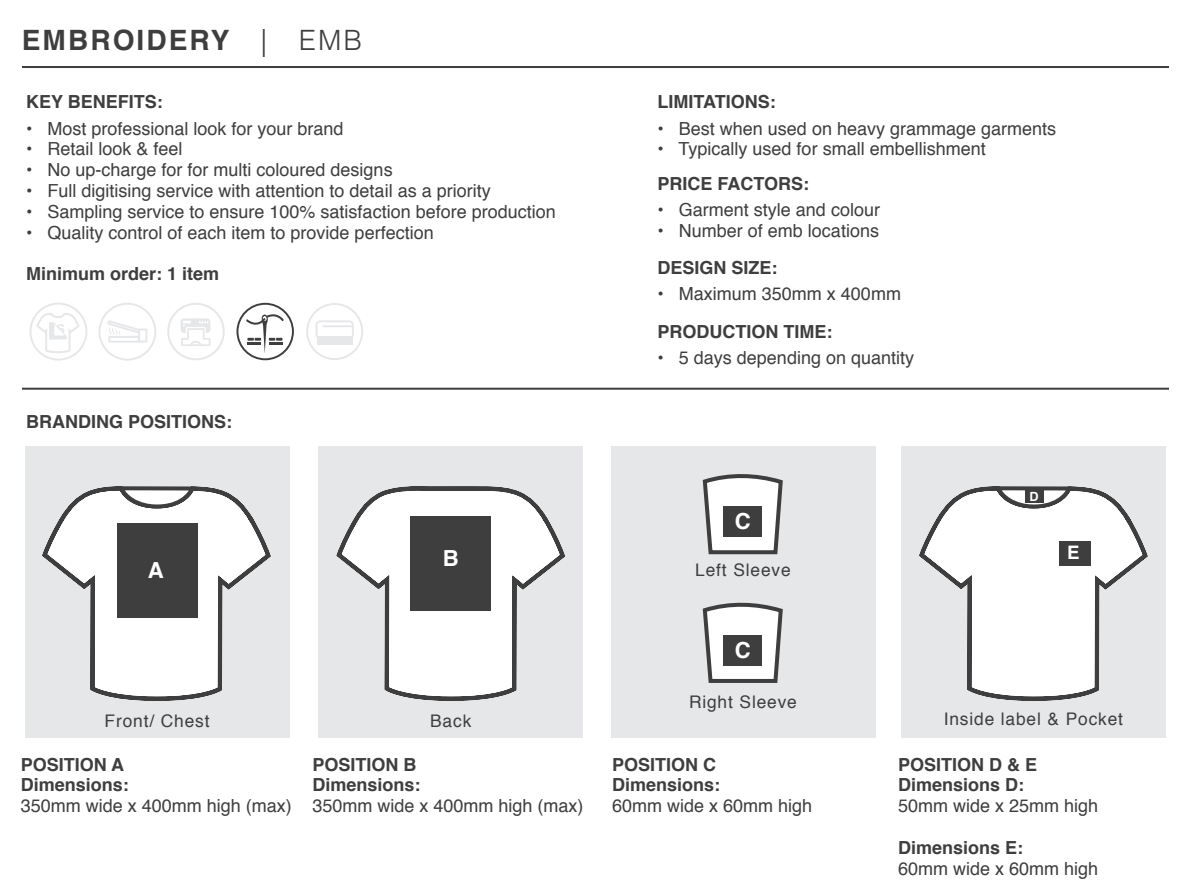
<style>
.page{position:relative;width:1191px;height:895px;background:#fff}
.page>*{position:absolute;margin:0;border:0;box-sizing:border-box;transform-origin:0 0}
.t1{font:700 28px "Helvetica";letter-spacing:.075em;color:#3e3e3f}
.t2{font:700 22.2px "Helvetica";color:#fff}
.t3{font:700 18.6px "Helvetica";color:#fff}
.t4{font:18px "Helvetica";color:#3e3e3f}
.t5{font:700 18px/20.8px "Helvetica";color:#3e3e3f}
.t6{font:17.4px "Helvetica";letter-spacing:.05em;color:#3e3e3f}
.t7{font:700 12.6px "Helvetica";color:#fff}
.s1{font-weight:300}
</style>
<div class="page">
<hr style="left:22px;top:66px;width:1147px;height:2px;background:#3e3e3f">
<hr style="left:22px;top:387px;width:1147px;height:2px;background:#3e3e3f">
<svg style="left:306px;top:303px;width:57px;height:57px"></svg>
<svg style="left:236px;top:302px;width:58px;height:58px"></svg>
<svg style="left:167px;top:303px;width:58px;height:57px"></svg>
<svg style="left:98px;top:303px;width:58px;height:57px"></svg>
<svg style="left:29px;top:303px;width:58px;height:57px"></svg>
<div style="left:25px;top:446px;width:264px;height:291px;background:#e6e7e9"></div>
<div style="left:318px;top:446px;width:265px;height:291px;background:#e6e7e9"></div>
<div style="left:611px;top:446px;width:264px;height:291px;background:#e6e7e9"></div>
<div style="left:901px;top:446px;width:264px;height:291px;background:#e6e7e9"></div>
<svg style="left:42px;top:486px;width:229px;height:215px"></svg>
<svg style="left:116px;top:486px;width:80px;height:24px;background:#bababb"></svg>
<svg style="left:919px;top:486px;width:229px;height:215px"></svg>
<svg style="left:992px;top:486px;width:81px;height:24px;background:#b0b0b1"></svg>
<svg style="left:336px;top:486px;width:229px;height:215px"></svg>
<div style="left:117px;top:523px;width:80px;height:94px;background:#3e3e3f"></div>
<div style="left:410px;top:516px;width:81px;height:94px;background:#3e3e3f"></div>
<svg style="left:702px;top:474px;width:81px;height:81px;background:#d1d1d2"></svg>
<div style="left:723px;top:506px;width:39px;height:30px;background:#3e3e3f"></div>
<svg style="left:702px;top:602px;width:81px;height:81px;background:#d0d0d0"></svg>
<div style="left:723px;top:634px;width:39px;height:30px;background:#3e3e3f"></div>
<div style="left:1059px;top:540px;width:31px;height:25px;background:#3e3e3f"></div>
<div style="left:1024px;top:489px;width:19px;height:13px;background:#3e3e3f"></div>
<h1 class="t1" style="left:22px;top:30px;width:342px">EMBROIDERY <span class="s1">| EMB</span></h1>
<p class="t5" style="left:26px;top:93px;width:138px">KEY BENEFITS:</p>
<p class="t4" style="left:26px;top:121px;width:319px">• Most professional look for your brand</p>
<p class="t4" style="left:26px;top:142px;width:158px">• Retail look &amp; feel</p>
<p class="t4" style="left:26px;top:163px;width:368px">• No up-charge for for multi coloured designs</p>
<p class="t4" style="left:26px;top:184px;width:466px">• Full digitising service with attention to detail as a priority</p>
<p class="t4" style="left:26px;top:204px;width:531px">• Sampling service to ensure 100% satisfaction before production</p>
<p class="t4" style="left:26px;top:225px;width:409px">• Quality control of each item to provide perfection</p>
<p class="t5" style="left:26px;top:265px;width:195px">Minimum order: 1 item</p>
<p class="t5" style="left:26px;top:412px;width:208px">BRANDING POSITIONS:</p>
<p class="t2" style="left:148px;top:561px;width:17px">A</p>
<p class="t2" style="left:443px;top:549px;width:17px">B</p>
<p class="t6" style="left:105px;top:714px;width:106px">Front/ Chest</p>
<p class="t6" style="left:430px;top:714px;width:43px">Back</p>
<p class="t5" style="left:21px;top:755px;width:110px">POSITION A<br>Dimensions:</p>
<p class="t4" style="left:21px;top:798px;width:273px">350mm wide x 400mm high (max)</p>
<p class="t5" style="left:312px;top:755px;width:110px">POSITION B<br>Dimensions:</p>
<p class="t4" style="left:312px;top:798px;width:273px">350mm wide x 400mm high (max)</p>
<p class="t5" style="left:657px;top:93px;width:120px">LIMITATIONS:</p>
<p class="t4" style="left:657px;top:121px;width:400px">• Best when used on heavy grammage garments</p>
<p class="t4" style="left:657px;top:142px;width:330px">• Typically used for small embellishment</p>
<p class="t5" style="left:657px;top:175px;width:153px">PRICE FACTORS:</p>
<p class="t4" style="left:657px;top:203px;width:224px">• Garment style and colour</p>
<p class="t4" style="left:657px;top:223px;width:223px">• Number of emb locations</p>
<p class="t5" style="left:657px;top:258px;width:122px">DESIGN SIZE:</p>
<p class="t4" style="left:657px;top:287px;width:245px">• Maximum 350mm x 400mm</p>
<p class="t5" style="left:657px;top:323px;width:176px">PRODUCTION TIME:</p>
<p class="t4" style="left:657px;top:351px;width:258px">• 5 days depending on quantity</p>
<p class="t2" style="left:735px;top:512px;width:17px">C</p>
<p class="t6" style="left:695px;top:562px;width:97px">Left Sleeve</p>
<p class="t2" style="left:735px;top:640px;width:17px">C</p>
<p class="t6" style="left:689px;top:694px;width:109px">Right Sleeve</p>
<p class="t7" style="left:1029px;top:491px;width:11px">D</p>
<p class="t3" style="left:1067px;top:545px;width:14px">E</p>
<p class="t6" style="left:943px;top:711px;width:181px">Inside label &amp; Pocket</p>
<p class="t5" style="left:612px;top:755px;width:110px">POSITION C<br>Dimensions:</p>
<p class="t4" style="left:612px;top:798px;width:202px">60mm wide x 60mm high</p>
<p class="t5" style="left:898px;top:755px;width:141px">POSITION D &amp; E<br>Dimensions D:</p>
<p class="t4" style="left:898px;top:798px;width:202px">50mm wide x 25mm high</p>
<p class="t5" style="left:898px;top:838px;width:127px">Dimensions E:</p>
<p class="t4" style="left:898px;top:861px;width:202px">60mm wide x 60mm high</p>
</div>
